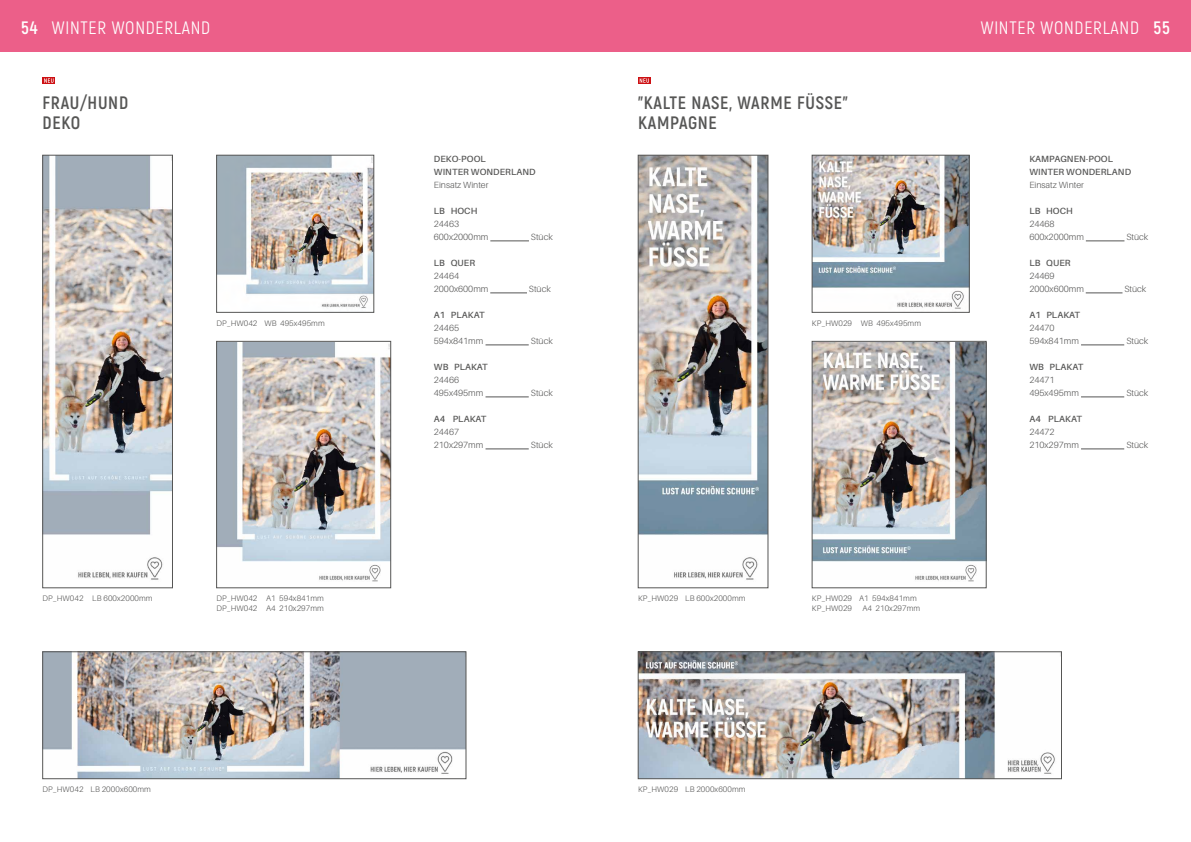
<style>
.page{position:relative;width:1191px;height:842px;background:#fff}
.page>*{position:absolute;margin:0;border:0;box-sizing:border-box;transform-origin:0 0}
.t1{font:700 18px/20px "Akrobat";letter-spacing:.04em;color:#565655}
.t2{font:18px "Akrobat";letter-spacing:.04em;color:#fff}
.t3{font:300 9px/13px "Aileron";color:#565655}
.t4{font:600 9px/13px "Aileron";letter-spacing:.01em;color:#565655}
.t5{font:300 8px/10px "Aileron";letter-spacing:.01em;color:#565655}
.s1{font-weight:700}
</style>
<div class="page">
<div style="left:0;top:0;width:1191px;height:51px;background:#ec5f89"></div>
<img style="left:218px;top:157px;width:154px;height:151px">
<div style="left:216px;top:155px;width:158px;height:157px;border:1px solid #565655"></div>
<img style="left:814px;top:157px;width:153px;height:152px">
<div style="left:812px;top:155px;width:157px;height:157px;border:1px solid #565655"></div>
<img style="left:45px;top:157px;width:126px;height:423px">
<div style="left:43px;top:155px;width:130px;height:433px;border:1px solid #565655"></div>
<img style="left:640px;top:157px;width:126px;height:423px">
<div style="left:638px;top:155px;width:130px;height:433px;border:1px solid #565655"></div>
<img style="left:45px;top:654px;width:419px;height:123px">
<div style="left:43px;top:652px;width:423px;height:127px;border:1px solid #565655"></div>
<img style="left:640px;top:654px;width:415px;height:123px">
<div style="left:638px;top:652px;width:423px;height:127px;border:1px solid #565655"></div>
<img style="left:218px;top:343px;width:171px;height:239px">
<div style="left:216px;top:341px;width:175px;height:247px;border:1px solid #565655"></div>
<img style="left:814px;top:343px;width:170px;height:239px">
<div style="left:812px;top:341px;width:174px;height:247px;border:1px solid #565655"></div>
<hr style="left:490px;top:241px;width:39px;height:1px;background:#565655">
<hr style="left:490px;top:293px;width:37px;height:1px;background:#565655">
<hr style="left:485px;top:345px;width:44px;height:1px;background:#565655">
<hr style="left:485px;top:397px;width:44px;height:1px;background:#565655">
<hr style="left:485px;top:449px;width:44px;height:1px;background:#565655">
<hr style="left:1085px;top:241px;width:39px;height:1px;background:#565655">
<hr style="left:1085px;top:293px;width:37px;height:1px;background:#565655">
<hr style="left:1081px;top:345px;width:43px;height:1px;background:#565655">
<hr style="left:1081px;top:397px;width:43px;height:1px;background:#565655">
<hr style="left:1081px;top:449px;width:43px;height:1px;background:#565655">
<div style="left:43px;top:77px;width:12px;height:7px;background:#cd1013"></div>
<svg style="left:44px;top:78px;width:10px;height:5px"></svg>
<div style="left:638px;top:77px;width:12px;height:7px;background:#cd1013"></div>
<svg style="left:639px;top:78px;width:10px;height:5px"></svg>
<h1 class="t2" style="left:21px;top:17px;width:190px"><span class="s1">54</span> WINTER WONDERLAND</h1>
<h1 class="t2" style="left:980px;top:17px;width:190px">WINTER WONDERLAND <span class="s1">55</span></h1>
<h1 class="t1" style="left:43px;top:93px;width:87px">FRAU/HUND<br>DEKO</h1>
<h1 class="t1" style="left:638px;top:93px;width:211px">"KALTE NASE, WARME FÜSSE"<br>KAMPAGNE</h1>
<p class="t4" style="left:434px;top:152px;width:103px">DEKO-POOL<br>WINTER WONDERLAND</p>
<p class="t3" style="left:434px;top:178px;width:56px">Einsatz Winter</p>
<p class="t4" style="left:434px;top:204px;width:45px">LB HOCH</p>
<p class="t3" style="left:434px;top:217px;width:56px">24463<br>600x2000mm</p>
<p class="t3" style="left:531px;top:230px;width:24px">Stück</p>
<p class="t4" style="left:434px;top:256px;width:43px">LB QUER</p>
<p class="t3" style="left:434px;top:269px;width:56px">24464<br>2000x600mm</p>
<p class="t3" style="left:529px;top:282px;width:24px">Stück</p>
<p class="t4" style="left:434px;top:308px;width:52px">A1 PLAKAT</p>
<p class="t3" style="left:434px;top:321px;width:51px">24465<br>594x841mm</p>
<p class="t5" style="left:216px;top:318px;width:110px">DP_HW042 WB 495x495mm</p>
<p class="t5" style="left:812px;top:318px;width:111px">KP_HW029 WB 495x495mm</p>
<p class="t3" style="left:531px;top:334px;width:24px">Stück</p>
<p class="t4" style="left:434px;top:360px;width:55px">WB PLAKAT</p>
<p class="t3" style="left:434px;top:373px;width:51px">24466<br>495x495mm</p>
<p class="t4" style="left:434px;top:412px;width:54px">A4 PLAKAT</p>
<p class="t3" style="left:434px;top:425px;width:51px">24467<br>210x297mm</p>
<p class="t3" style="left:531px;top:386px;width:24px">Stück</p>
<p class="t3" style="left:531px;top:438px;width:24px">Stück</p>
<p class="t5" style="left:216px;top:593px;width:109px">DP_HW042 A1 594x841mm<br>DP_HW042 A4 210x297mm</p>
<p class="t5" style="left:812px;top:593px;width:106px">KP_HW029 A1 594x841mm<br>KP_HW029</p>
<p class="t5" style="left:43px;top:593px;width:112px">DP_HW042 LB 600x2000mm</p>
<p class="t5" style="left:638px;top:593px;width:109px">KP_HW029 LB 600x2000mm</p>
<p class="t5" style="left:862px;top:603px;width:59px">A4 210x297mm</p>
<p class="t5" style="left:43px;top:784px;width:110px">DP_HW042 LB 2000x600mm</p>
<p class="t5" style="left:638px;top:784px;width:109px">KP_HW029 LB 2000x600mm</p>
<p class="t4" style="left:1029px;top:152px;width:103px">KAMPAGNEN-POOL<br>WINTER WONDERLAND</p>
<p class="t3" style="left:1029px;top:178px;width:56px">Einsatz Winter</p>
<p class="t4" style="left:1029px;top:204px;width:45px">LB HOCH</p>
<p class="t3" style="left:1029px;top:217px;width:56px">24468<br>600x2000mm</p>
<p class="t3" style="left:1126px;top:230px;width:24px">Stück</p>
<p class="t4" style="left:1029px;top:256px;width:43px">LB QUER</p>
<p class="t3" style="left:1029px;top:269px;width:56px">24469<br>2000x600mm</p>
<p class="t4" style="left:1029px;top:308px;width:52px">A1 PLAKAT</p>
<p class="t3" style="left:1029px;top:321px;width:51px">24470<br>594x841mm</p>
<p class="t4" style="left:1029px;top:360px;width:55px">WB PLAKAT</p>
<p class="t3" style="left:1029px;top:373px;width:51px">24471<br>495x495mm</p>
<p class="t4" style="left:1029px;top:412px;width:54px">A4 PLAKAT</p>
<p class="t3" style="left:1029px;top:425px;width:51px">24472<br>210x297mm</p>
<p class="t3" style="left:1124px;top:282px;width:24px">Stück</p>
<p class="t3" style="left:1126px;top:334px;width:24px">Stück</p>
<p class="t3" style="left:1126px;top:386px;width:24px">Stück</p>
<p class="t3" style="left:1126px;top:438px;width:24px">Stück</p>
</div>
